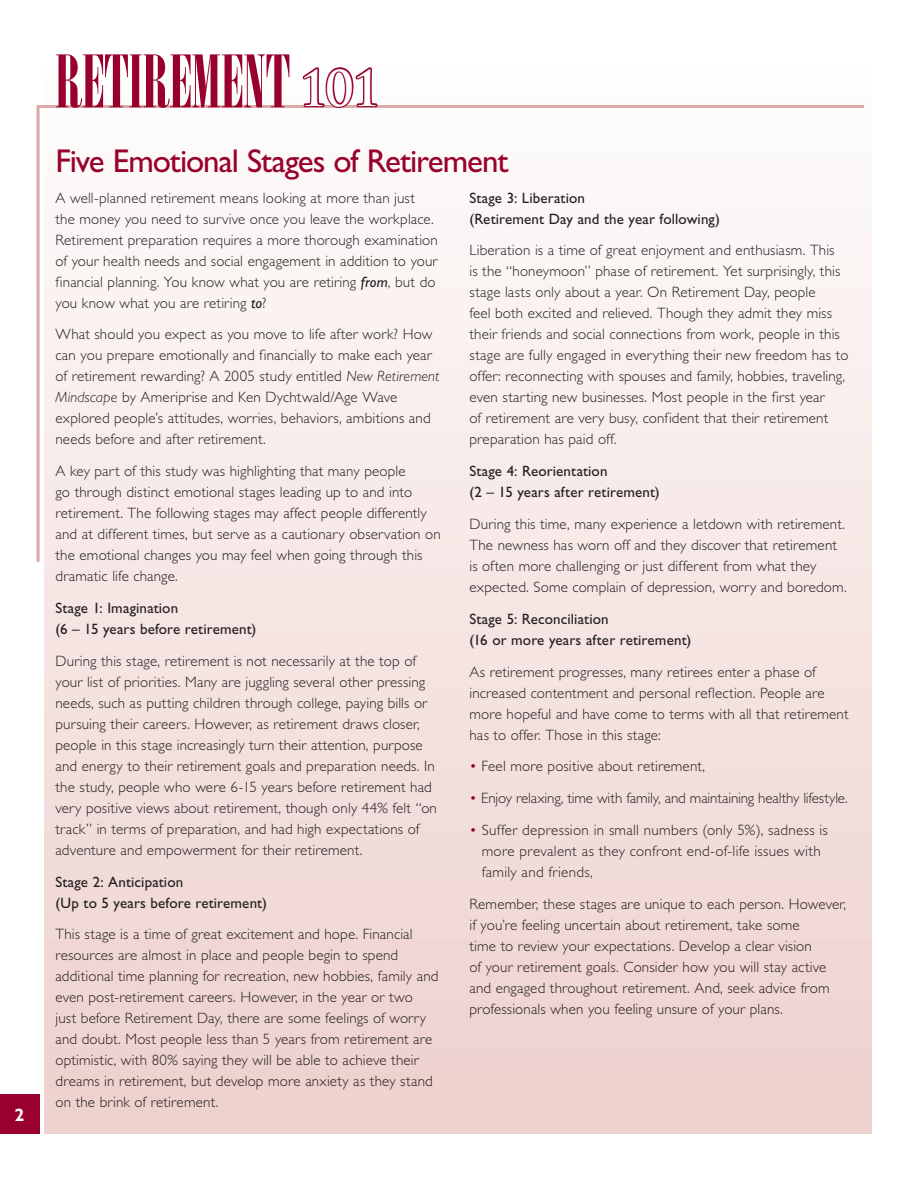
<style>
.page{position:relative;width:918px;height:1188px;background:#fff}
.page>*{position:absolute;margin:0;border:0;box-sizing:border-box;transform-origin:0 0}
.t1{font:72px "Onyx";color:#98012d}
.t2{font:700 48px "Trajan Pro";color:#fff}
.Body_-_Title{font:33px "Gill Sans Std";letter-spacing:-.03em;color:#98012d}
.Body_-_Title-2{font:700 18px "Gill Sans Std";color:#fff}
.Body_-_Title-3{font:300 15px/21px "Gill Sans Std";letter-spacing:.01em;color:#231f20}
.Body_-_Title-4{font:15px/21px "Gill Sans Std";letter-spacing:.01em;color:#231f20}
.Body_-_Title-5{font:300 15px "Gill Sans Std";letter-spacing:-.01em;color:#231f20}
.s1{font-weight:400;font-style:italic}
.s2{font-style:italic}
.s3{color:#98012d}
</style>
<div class="page">
<div style="left:44px;top:54px;width:828px;height:1080px;background:linear-gradient(to bottom,#fefefd,#edd0cc)"></div>
<svg style="left:36px;top:104px;width:831px;height:461px"></svg>
<svg style="left:301px;top:66px;width:78px;height:43px"></svg>
<div style="left:0;top:1095px;width:39px;height:39px;background:#98012d"></div>
<p class="Body_-_Title-2" style="left:15px;top:1104px;width:11px">2</p>
<p class="t1" style="left:56px;top:40px;width:236px">RETIREMENT</p>
<p class="t2" style="left:299px;top:58px;width:83px">101</p>
<p class="Body_-_Title" style="left:56px;top:142px;width:454px">Five Emotional Stages of Retirement</p>
<p class="Body_-_Title-3" style="left:56px;top:187px;width:384px">A well-planned retirement means looking at more than just the money you need to survive once you leave the workplace.<br>Retirement preparation requires a more thorough examination of your health needs and social engagement in addition to your financial planning. You know what you are retiring <span class="s1">from</span>, but do you know what you are retiring <span class="s1">to</span>?</p>
<p class="Body_-_Title-3" style="left:56px;top:324px;width:385px">What should you expect as you move to life after work? How can you prepare emotionally and financially to make each year of retirement rewarding? A 2005 study entitled <span class="s2">New Retirement Mindscape</span> by Ameriprise and Ken Dychtwald/Age Wave explored people’s attitudes, worries, behaviors, ambitions and needs before and after retirement.</p>
<p class="Body_-_Title-3" style="left:56px;top:461px;width:387px">A key part of this study was highlighting that many people<br>go through distinct emotional stages leading up to and into retirement. The following stages may affect people differently and at different times, but serve as a cautionary observation on the emotional changes you may feel when going through this dramatic life change.</p>
<p class="Body_-_Title-4" style="left:56px;top:598px;width:202px">Stage 1: Imagination<br>(6 – 15 years before retirement)</p>
<p class="Body_-_Title-3" style="left:56px;top:651px;width:383px">During this stage, retirement is not necessarily at the top of your list of priorities. Many are juggling several other pressing needs, such as putting children through college, paying bills or pursuing their careers. However, as retirement draws closer, people in this stage increasingly turn their attention, purpose and energy to their retirement goals and preparation needs. In the study, people who were 6-15 years before retirement had very positive views about retirement, though only 44% felt “on track” in terms of preparation, and had high expectations of adventure and empowerment for their retirement.</p>
<p class="Body_-_Title-4" style="left:56px;top:871px;width:213px">Stage 2: Anticipation<br>(Up to 5 years before retirement)</p>
<p class="Body_-_Title-3" style="left:56px;top:924px;width:385px">This stage is a time of great excitement and hope. Financial resources are almost in place and people begin to spend additional time planning for recreation, new hobbies, family and even post-retirement careers. However, in the year or two<br>just before Retirement Day, there are some feelings of worry and doubt. Most people less than 5 years from retirement are optimistic, with 80% saying they will be able to achieve their dreams in retirement, but develop more anxiety as they stand on the brink of retirement.</p>
<p class="Body_-_Title-4" style="left:470px;top:187px;width:252px">Stage 3: Liberation<br>(Retirement Day and the year following)</p>
<p class="Body_-_Title-3" style="left:470px;top:240px;width:381px">Liberation is a time of great enjoyment and enthusiasm. This<br>is the “honeymoon” phase of retirement. Yet surprisingly, this stage lasts only about a year. On Retirement Day, people<br>feel both excited and relieved. Though they admit they miss their friends and social connections from work, people in this stage are fully engaged in everything their new freedom has to offer: reconnecting with spouses and family, hobbies, traveling, even starting new businesses. Most people in the first year<br>of retirement are very busy, confident that their retirement preparation has paid off.</p>
<p class="Body_-_Title-4" style="left:470px;top:461px;width:192px">Stage 4: Reorientation<br>(2 – 15 years after retirement)</p>
<p class="Body_-_Title-3" style="left:470px;top:514px;width:379px">During this time, many experience a letdown with retirement.<br>The newness has worn off and they discover that retirement is often more challenging or just different from what they expected. Some complain of depression, worry and boredom.</p>
<p class="Body_-_Title-4" style="left:470px;top:608px;width:223px">Stage 5: Reconciliation<br>(16 or more years after retirement)</p>
<p class="Body_-_Title-3" style="left:470px;top:661px;width:381px">As retirement progresses, many retirees enter a phase of increased contentment and personal reflection. People are more hopeful and have come to terms with all that retirement has to offer. Those in this stage:</p>
<p class="Body_-_Title-3" style="left:470px;top:756px;width:237px"><span class="s3">•</span> Feel more positive about retirement,</p>
<p class="Body_-_Title-5" style="left:470px;top:790px;width:380px"><span class="s3">•</span> Enjoy relaxing, time with family, and maintaining healthy lifestyle.</p>
<p class="Body_-_Title-3" style="left:482px;top:820px;width:348px;text-indent:-12px"><span class="s3">•</span> Suffer depression in small numbers (only 5%), sadness is more prevalent as they confront end-of-life issues with family and friends,</p>
<p class="Body_-_Title-3" style="left:470px;top:894px;width:378px">Remember, these stages are unique to each person. However, if you’re feeling uncertain about retirement, take some<br>time to review your expectations. Develop a clear vision<br>of your retirement goals. Consider how you will stay active and engaged throughout retirement. And, seek advice from professionals when you feeling unsure of your plans.</p>
</div>
